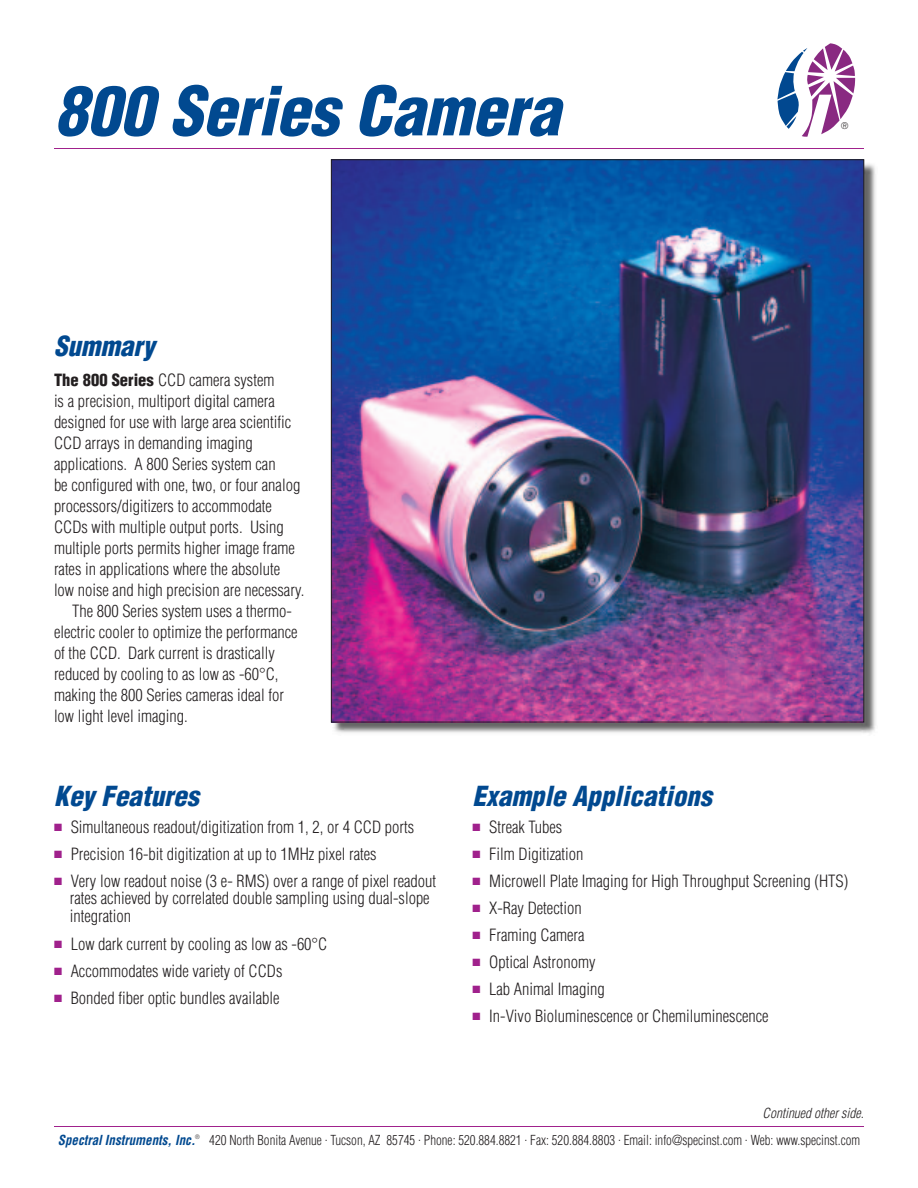
<style>
.page{position:relative;width:918px;height:1188px;background:#fff}
.page>*{position:absolute;margin:0;border:0;box-sizing:border-box;transform-origin:0 0}
.t1{font:italic 900 condensed 66px "Helvetica";color:#014990}
.t2{font:italic 900 condensed 27px "Helvetica";color:#014990}
.t3{font:300 condensed 16.5px/18px "Helvetica";color:#231f20}
.t4{font:300 condensed 13.5px "Helvetica";color:#231f20;scale:.96 1}
.t5{font:italic 700 condensed 13.5px "Helvetica";color:#014990;scale:.96 1}
.t6{font:italic 300 condensed 13.5px "Helvetica";color:#231f20}
.t7{font:300 condensed 9px "Helvetica";color:#231f20}
.t8{font:300 condensed 6px "Helvetica";color:#231f20;scale:.96 1}
.s1{font-weight:900}
.s2{color:#a0218c}
</style>
<div class="page">
<img style="left:333px;top:163px;width:543px;height:570px">
<hr style="left:54px;top:1126px;width:810px;height:1px;background:#a0218c">
<hr style="left:54px;top:148px;width:810px;height:1px;background:#a0218c">
<svg style="left:777px;top:43px;width:78px;height:94px"></svg>
<div style="left:841px;top:122px;width:17px;height:23px;background:#fff"></div>
<img style="left:333px;top:162px;width:529px;height:558px">
<h1 class="t1" style="left:54px;top:86px;width:507px">800 Series Camera</h1>
<h2 class="t2" style="left:54px;top:336px;width:102px">Summary</h2>
<p class="t3" style="left:54px;top:372px;width:222px"><span class="s1">The 800 Series</span> CCD camera system</p>
<p class="t3" style="left:54px;top:393px;width:222px">is a precision, multiport digital camera</p>
<p class="t3" style="left:54px;top:414px;width:239px">designed for use with large area scientific</p>
<p class="t3" style="left:54px;top:435px;width:200px">CCD arrays in demanding imaging</p>
<p class="t3" style="left:54px;top:456px;width:223px">applications. A 800 Series system can</p>
<p class="t3" style="left:54px;top:477px;width:248px">be configured with one, two, or four analog</p>
<p class="t3" style="left:54px;top:498px;width:220px">processors/digitizers to accommodate</p>
<p class="t3" style="left:54px;top:519px;width:231px">CCDs with multiple output ports. Using</p>
<p class="t3" style="left:54px;top:540px;width:242px">multiple ports permits higher image frame</p>
<p class="t3" style="left:54px;top:561px;width:228px">rates in applications where the absolute</p>
<p class="t3" style="left:54px;top:582px;width:252px">low noise and high precision are necessary.</p>
<p class="t3" style="left:72px;top:603px;width:221px">The 800 Series system uses a thermo-</p>
<p class="t3" style="left:54px;top:624px;width:245px">electric cooler to optimize the performance</p>
<p class="t3" style="left:54px;top:645px;width:222px">of the CCD. Dark current is drastically</p>
<p class="t3" style="left:54px;top:666px;width:226px">reduced by cooling to as low as -60°C,</p>
<p class="t3" style="left:54px;top:687px;width:231px">making the 800 Series cameras ideal for</p>
<p class="t3" style="left:54px;top:708px;width:135px">low light level imaging.</p>
<p class="t7" style="left:841px;top:122px;width:9px">®</p>
<h2 class="t2" style="left:54px;top:785px;width:146px">Key Features</h2>
<p class="t3" style="left:54px;top:819px;width:362px"><span class="s2">■</span> Simultaneous readout/digitization from 1, 2, or 4 CCD ports</p>
<p class="t3" style="left:54px;top:846px;width:324px"><span class="s2">■</span> Precision 16-bit digitization at up to 1MHz pixel rates</p>
<p class="t3" style="left:70px;top:873px;width:368px;text-indent:-16px"><span class="s2">■</span> Very low readout noise (3 e- RMS) over a range of pixel readout rates achieved by correlated double sampling using dual-slope integration</p>
<p class="t3" style="left:54px;top:936px;width:275px"><span class="s2">■</span> Low dark current by cooling as low as -60°C</p>
<p class="t3" style="left:54px;top:963px;width:230px"><span class="s2">■</span> Accommodates wide variety of CCDs</p>
<p class="t3" style="left:54px;top:990px;width:227px"><span class="s2">■</span> Bonded fiber optic bundles available</p>
<h2 class="t2" style="left:472px;top:785px;width:241px">Example Applications</h2>
<p class="t3" style="left:472px;top:819px;width:91px"><span class="s2">■</span> Streak Tubes</p>
<p class="t3" style="left:472px;top:846px;width:113px"><span class="s2">■</span> Film Digitization</p>
<p class="t3" style="left:472px;top:873px;width:377px"><span class="s2">■</span> Microwell Plate Imaging for High Throughput Screening (HTS)</p>
<p class="t3" style="left:472px;top:900px;width:111px"><span class="s2">■</span> X-Ray Detection</p>
<p class="t3" style="left:472px;top:927px;width:114px"><span class="s2">■</span> Framing Camera</p>
<p class="t3" style="left:472px;top:954px;width:125px"><span class="s2">■</span> Optical Astronomy</p>
<p class="t3" style="left:472px;top:981px;width:134px"><span class="s2">■</span> Lab Animal Imaging</p>
<p class="t3" style="left:472px;top:1008px;width:298px"><span class="s2">■</span> In-Vivo Bioluminescence or Chemiluminescence</p>
<p class="t6" style="left:763px;top:1108px;width:103px">Continued other side.</p>
<p class="t5" style="left:58px;top:1135px;width:145px">Spectral Instruments, Inc.</p>
<p class="t8" style="left:195px;top:1135px;width:6px">®</p>
<p class="t4" style="left:209px;top:1135px;width:679px">420 North Bonita Avenue . Tucson, AZ 85745 . Phone: 520.884.8821 . Fax: 520.884.8803 . Email: info@specinst.com . Web: www.specinst.com</p>
</div>
